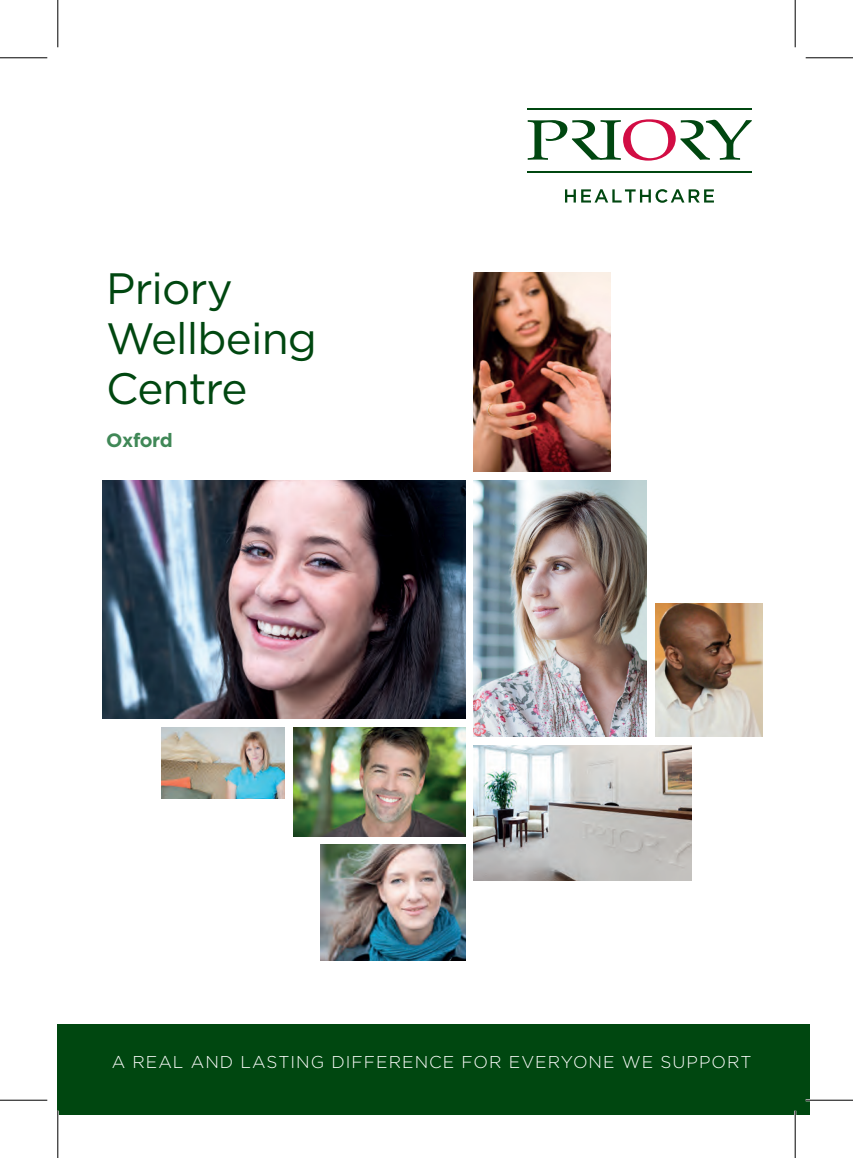
<style>
.page{position:relative;width:853px;height:1158px;background:#fff}
.page>*{position:absolute;margin:0;border:0;box-sizing:border-box;transform-origin:0 0}
.t1{font:43.93px/49.9px "Gotham";letter-spacing:-.02em;color:#004710}
.t2{font:700 19.25px "Gotham";letter-spacing:-.025em;color:#408857}
.t3{font:300 17.15px "Gotham";letter-spacing:.06em;color:#fff}
</style>
<div class="page">
<img style="left:320px;top:844px;width:145px;height:116px">
<img style="left:293px;top:727px;width:172px;height:109px">
<img style="left:161px;top:727px;width:124px;height:71px">
<img style="left:655px;top:603px;width:106px;height:133px">
<img style="left:473px;top:745px;width:218px;height:135px">
<img style="left:473px;top:273px;width:137px;height:198px">
<img style="left:473px;top:481px;width:172px;height:255px">
<img style="left:103px;top:480px;width:362px;height:238px">
<div style="left:58px;top:1024px;width:751px;height:90px;background:#004710"></div>
<hr style="left:527px;top:108px;width:224px;height:2px;background:#004710">
<hr style="left:527px;top:171px;width:224px;height:2px;background:#004710">
<svg style="left:527px;top:119px;width:224px;height:42px"></svg>
<svg style="left:565px;top:189px;width:10px;height:13px"></svg>
<svg style="left:581px;top:189px;width:132px;height:14px"></svg>
<hr style="left:805px;top:1098px;width:47px;height:3px;background:#fff">
<hr style="left:57px;top:1110px;width:2px;height:47px;background:#fff">
<hr style="left:793px;top:1110px;width:2px;height:47px;background:#fff">
<hr style="left:0;top:57px;width:47px;height:1px;background:#000">
<hr style="left:805px;top:57px;width:47px;height:1px;background:#000">
<hr style="left:0;top:1099px;width:47px;height:1px;background:#000">
<hr style="left:805px;top:1099px;width:47px;height:1px;background:#000">
<hr style="left:57px;top:0;width:1px;height:47px;background:#000">
<hr style="left:57px;top:1110px;width:1px;height:47px;background:#000">
<hr style="left:794px;top:0;width:1px;height:47px;background:#000">
<hr style="left:794px;top:1110px;width:1px;height:47px;background:#000">
<h1 class="t1" style="left:106px;top:263px;width:212px">Priory<br>Wellbeing<br>Centre</h1>
<p class="t2" style="left:106px;top:427px;width:68px">Oxford</p>
<p class="t3" style="left:112px;top:1051px;width:641px">A REAL AND LASTING DIFFERENCE FOR EVERYONE WE SUPPORT</p>
</div>
